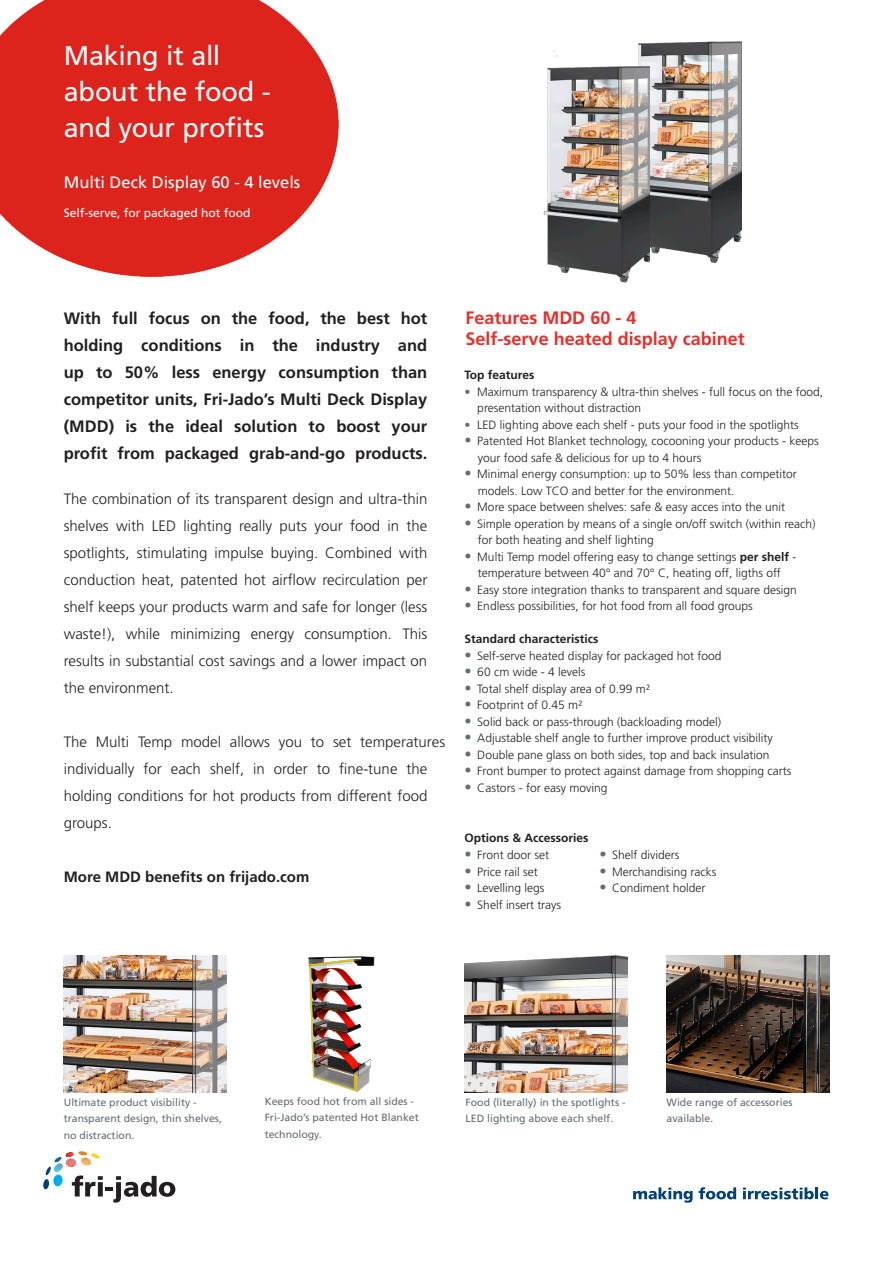
<style>
.page{position:relative;width:893px;height:1263px;background:#fff}
.page>*{position:absolute;margin:0;border:0;box-sizing:border-box;transform-origin:0 0}
.Kop_1_Wit{font:27px "Frutiger LT Std";letter-spacing:-.01em;color:#fff}
.Kop_3_Oranje{font:700 18px/21px "Frutiger LT Std";color:#e52f2a}
.Bodytekst_zwart{font:700 16.5px/27px "Frutiger LT Std";color:#231f20;text-align:justify}
.Kop_2_Wit{font:16.5px "Frutiger LT Std";color:#fff}
.Bodytekst_zwart-2{font:300 15px/27px "Frutiger LT Std";color:#231f20;text-align:justify}
.Bodytekst_zwart-3{font:700 15px "Frutiger LT Std";color:#231f20}
.Kop_4_Zwart{font:300 12px/16.5px "Frutiger LT Std";color:#231f20}
.Kop_4_Zwart-2{font:700 12px "Frutiger LT Std";color:#231f20}
.Kop_2_Wit-2{font:12px "Frutiger LT Std";color:#fff}
.Bijschrift_grijs{font:10.5px/16.5px "Frutiger LT Std";color:#636d75}
.s1{color:#636d75}
.s2{font-weight:400;font-size:14.25px;color:#636d75}
.s3{font-weight:700}
</style>
<div class="page">
<svg style="left:43px;top:1151px;width:132px;height:51px"></svg>
<svg style="left:633px;top:1187px;width:60px;height:16px"></svg>
<svg style="left:699px;top:1187px;width:37px;height:12px"></svg>
<svg style="left:743px;top:1187px;width:85px;height:12px"></svg>
<img style="left:308px;top:956px;width:67px;height:136px">
<img style="left:666px;top:956px;width:163px;height:136px">
<img style="left:64px;top:956px;width:162px;height:136px">
<img style="left:465px;top:956px;width:163px;height:136px">
<img style="left:649px;top:41px;width:92px;height:223px">
<img style="left:543px;top:43px;width:106px;height:240px">
<img style="left:0;top:0;width:338px;height:276px">
<p class="Kop_1_Wit" style="left:64px;top:40px;width:158px">Making it all</p>
<p class="Kop_1_Wit" style="left:64px;top:76px;width:209px">about the food -</p>
<p class="Kop_1_Wit" style="left:64px;top:112px;width:202px">and your profits</p>
<p class="Kop_2_Wit" style="left:64px;top:173px;width:238px">Multi Deck Display 60 - 4 levels</p>
<p class="Kop_2_Wit-2" style="left:64px;top:206px;width:188px">Self-serve, for packaged hot food</p>
<p class="Bodytekst_zwart" style="left:64px;top:305px;width:365px">With full focus on the food, the best hot holding conditions in the industry and up to 50% less energy consumption than competitor units, Fri-Jado’s Multi Deck Display (MDD) is the ideal solution to boost your profit from packaged grab-and-go products.</p>
<p class="Bodytekst_zwart-2" style="left:64px;top:485px;width:365px">The combination of its transparent design and ultra-thin shelves with LED lighting really puts your food in the spotlights, stimulating impulse buying. Combined with conduction heat, patented hot airflow recirculation per shelf keeps your products warm and safe for longer (less waste!), while minimizing energy consumption. This results in substantial cost savings and a lower impact on the environment.</p>
<p class="Bodytekst_zwart-2" style="left:64px;top:728px;width:383px;text-align:left">The Multi Temp model allows you to set temperatures individually for each shelf, in order to fine-tune the holding conditions for hot products from different food groups.</p>
<p class="Bodytekst_zwart-3" style="left:64px;top:868px;width:247px">More MDD benefits on frijado.com</p>
<p class="Kop_3_Oranje" style="left:466px;top:307px;width:281px">Features MDD 60 - 4<br>Self-serve heated display cabinet</p>
<p class="Kop_4_Zwart-2" style="left:465px;top:368px;width:71px">Top features</p>
<p class="Kop_4_Zwart" style="left:477px;top:384px;width:347px;text-indent:-13px"><span class="s1">•</span> Maximum transparency &amp; ultra-thin shelves - full focus on the food, presentation without distraction</p>
<p class="Kop_4_Zwart" style="left:465px;top:417px;width:336px"><span class="s1">•</span> LED lighting above each shelf - puts your food in the spotlights</p>
<p class="Kop_4_Zwart" style="left:478px;top:433px;width:342px;text-indent:-13px"><span class="s2">•</span> Patented Hot Blanket technology, cocooning your products - keeps your food safe &amp; delicious for up to 4 hours</p>
<p class="Kop_4_Zwart" style="left:478px;top:466px;width:320px;text-indent:-13px"><span class="s2">•</span> Minimal energy consumption: up to 50% less than competitor models. Low TCO and better for the environment.</p>
<p class="Kop_4_Zwart" style="left:465px;top:499px;width:322px"><span class="s2">•</span> More space between shelves: safe &amp; easy acces into the unit</p>
<p class="Kop_4_Zwart" style="left:478px;top:516px;width:339px;text-indent:-13px"><span class="s2">•</span> Simple operation by means of a single on/off switch (within reach) for both heating and shelf lighting</p>
<p class="Kop_4_Zwart" style="left:465px;top:549px;width:333px;text-align:center"><span class="s2">•</span> Multi Temp model offering easy to change settings <span class="s3">per shelf</span> - temperature between 40° and 70° C, heating off, ligths off</p>
<p class="Kop_4_Zwart" style="left:465px;top:582px;width:334px"><span class="s2">•</span> Easy store integration thanks to transparent and square design</p>
<p class="Kop_4_Zwart" style="left:465px;top:598px;width:290px"><span class="s2">•</span> Endless possibilities, for hot food from all food groups</p>
<p class="Kop_4_Zwart-2" style="left:465px;top:632px;width:135px">Standard characteristics</p>
<p class="Kop_4_Zwart" style="left:465px;top:648px;width:258px"><span class="s2">•</span> Self-serve heated display for packaged hot food</p>
<p class="Kop_4_Zwart" style="left:465px;top:664px;width:122px"><span class="s2">•</span> 60 cm wide - 4 levels</p>
<p class="Kop_4_Zwart" style="left:465px;top:681px;width:187px"><span class="s2">•</span> Total shelf display area of 0.99 m²</p>
<p class="Kop_4_Zwart" style="left:465px;top:697px;width:119px"><span class="s2">•</span> Footprint of 0.45 m²</p>
<p class="Kop_4_Zwart" style="left:465px;top:714px;width:258px"><span class="s2">•</span> Solid back or pass-through (backloading model)</p>
<p class="Kop_4_Zwart" style="left:465px;top:730px;width:310px"><span class="s2">•</span> Adjustable shelf angle to further improve product visibility</p>
<p class="Kop_4_Zwart" style="left:465px;top:747px;width:306px"><span class="s2">•</span> Double pane glass on both sides, top and back insulation</p>
<p class="Kop_4_Zwart" style="left:465px;top:763px;width:328px"><span class="s2">•</span> Front bumper to protect against damage from shopping carts</p>
<p class="Kop_4_Zwart" style="left:465px;top:780px;width:144px"><span class="s2">•</span> Castors - for easy moving</p>
<p class="Kop_4_Zwart-2" style="left:465px;top:831px;width:125px">Options &amp; Accessories</p>
<p class="Kop_4_Zwart" style="left:465px;top:847px;width:86px"><span class="s2">•</span> Front door set</p>
<p class="Kop_4_Zwart" style="left:465px;top:863px;width:75px"><span class="s2">•</span> Price rail set</p>
<p class="Kop_4_Zwart" style="left:465px;top:880px;width:82px"><span class="s2">•</span> Levelling legs</p>
<p class="Kop_4_Zwart" style="left:465px;top:896px;width:98px"><span class="s2">•</span> Shelf insert trays</p>
<p class="Kop_4_Zwart" style="left:599px;top:847px;width:82px"><span class="s2">•</span> Shelf dividers</p>
<p class="Kop_4_Zwart" style="left:599px;top:863px;width:119px"><span class="s2">•</span> Merchandising racks</p>
<p class="Kop_4_Zwart" style="left:599px;top:880px;width:108px"><span class="s2">•</span> Condiment holder</p>
<p class="Bijschrift_grijs" style="left:64px;top:1094px;width:160px">Ultimate product visibility - transparent design, thin shelves, no distraction.</p>
<p class="Bijschrift_grijs" style="left:265px;top:1093px;width:156px">Keeps food hot from all sides -<br>Fri-Jado’s patented Hot Blanket technology.</p>
<p class="Bijschrift_grijs" style="left:466px;top:1094px;width:161px">Food (literally) in the spotlights -<br>LED lighting above each shelf.</p>
<p class="Bijschrift_grijs" style="left:666px;top:1094px;width:128px">Wide range of accessories available.</p>
</div>
